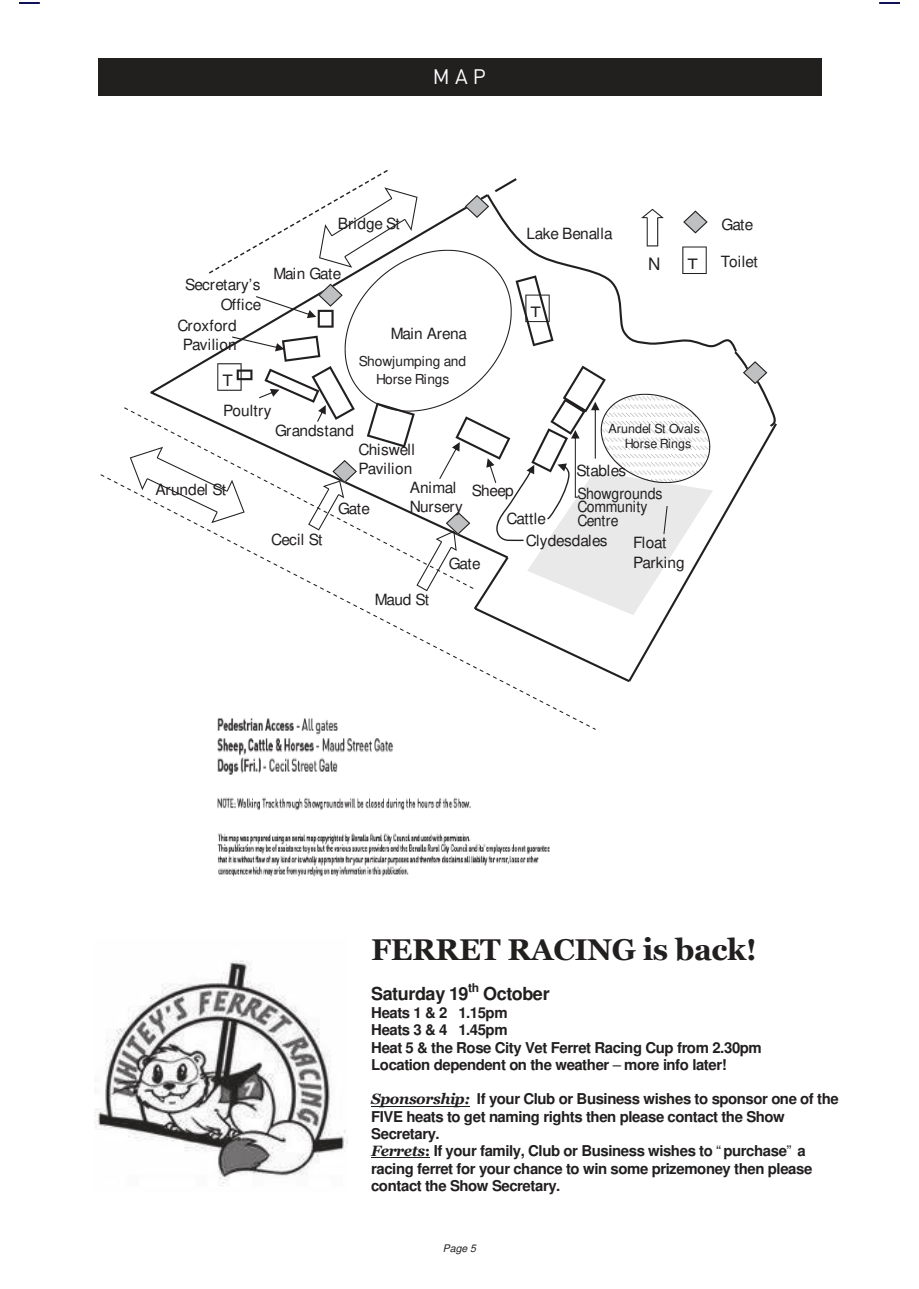
<style>
.page{position:relative;width:919px;height:1289px;background:#fff}
.page>*{position:absolute;margin:0;border:0;box-sizing:border-box;transform-origin:0 0}
.t1{font:700 30px "Georgia";letter-spacing:-.02em;color:#221f1f}
.t2{font:20.7px "DINOT";color:#fff}
.t3{font:700 18px "Arial";letter-spacing:-.025em;color:#221f1f}
.t4{font:900 17.1px "Arial";color:#221f1f}
.t5{font:700 15.45px/19.2px "Arial Narrow";letter-spacing:-.005em;color:#221f1f}
.t6{font:700 15.45px/13.8px "Arial Narrow";letter-spacing:-.005em;color:#221f1f;scale:.91 1}
.t7{font:700 15.45px "Arial Narrow";letter-spacing:-.055em;color:#221f1f}
.t8{font:700 15.45px "Arial Narrow";letter-spacing:-.03em;color:#221f1f}
.t9{font:700 15px/17.2px "Arial";letter-spacing:-.025em;color:#221f1f}
.t10{font:700 13.8px/18px "Arial Narrow";letter-spacing:-.005em;color:#221f1f;text-align:center}
.t11{font:700 12.45px/15.1px "Arial Narrow";letter-spacing:-.005em;color:#221f1f}
.t12{font:700 12px "Arial";color:#221f1f}
.t13{font:italic 10.5px "Arial";color:#221f1f}
.s1{font-style:inherit}
.s2{font-family:"Georgia";font-style:italic}
.s3{font-family:"Georgia"}
</style>
<div class="page">
<div style="left:98px;top:58px;width:723px;height:38px;background:#221f1f"></div>
<hr style="left:19px;top:2px;width:21px;height:2px;background:#0000ad">
<hr style="left:879px;top:2px;width:20px;height:2px;background:#0000ad">
<svg style="left:19px;top:3px;width:21px;height:1px"></svg>
<svg style="left:879px;top:3px;width:20px;height:1px"></svg>
<svg style="left:130px;top:170px;width:647px;height:514px"></svg>
<img style="left:217px;top:708px;width:340px;height:169px">
<hr style="left:371px;top:1105px;width:98px;height:1px;background:#221f1f">
<hr style="left:371px;top:1157px;width:59px;height:1px;background:#221f1f">
<img style="left:95px;top:960px;width:252px;height:226px">
<h2 class="t2" style="left:433px;top:69px;width:54px">MAP</h2>
<p class="t5" style="left:338px;top:215px;width:63px">Bridge St</p>
<p class="t5" style="left:185px;top:277px;width:78px;text-align:right">Secretary’s<br>Office</p>
<p class="t5" style="left:177px;top:317px;width:61px;text-align:center">Croxford<br>Pavilion</p>
<p class="t4" style="left:222px;top:371px;width:12px">T</p>
<p class="t7" style="left:273px;top:267px;width:69px">Main Gate</p>
<p class="t5" style="left:391px;top:325px;width:78px">Main Arena</p>
<p class="t10" style="left:359px;top:353px;width:109px">Showjumping and<br>Horse Rings</p>
<p class="t5" style="left:223px;top:403px;width:50px">Poultry</p>
<p class="t5" style="left:526px;top:226px;width:88px">Lake Benalla</p>
<p class="t4" style="left:530px;top:303px;width:12px">T</p>
<p class="t4" style="left:648px;top:254px;width:14px">N</p>
<p class="t5" style="left:721px;top:217px;width:33px">Gate</p>
<p class="t4" style="left:687px;top:254px;width:12px">T</p>
<p class="t5" style="left:720px;top:253px;width:39px">Toilet</p>
<p class="t5" style="left:155px;top:481px;width:72px">Arundel St</p>
<p class="t11" style="left:624px;top:422px;width:77px;text-indent:-16px">Arundel St Ovals<br>Horse Rings</p>
<p class="t5" style="left:275px;top:422px;width:80px">Grandstand</p>
<p class="t5" style="left:358px;top:441px;width:58px">Chiswell</p>
<p class="t5" style="left:358px;top:461px;width:55px">Pavilion</p>
<p class="t5" style="left:410px;top:479px;width:48px">Animal</p>
<p class="t5" style="left:410px;top:498px;width:54px">Nursery</p>
<p class="t8" style="left:576px;top:464px;width:51px">Stables</p>
<p class="t5" style="left:471px;top:482px;width:44px">Sheep</p>
<p class="t6" style="left:577px;top:487px;width:95px">Showgrounds<br>Community<br>Centre</p>
<p class="t5" style="left:338px;top:500px;width:33px">Gate</p>
<p class="t5" style="left:526px;top:509px;width:83px;line-height:21.8px;text-indent:-19px">Cattle<br>Clydesdales</p>
<p class="t5" style="left:271px;top:531px;width:53px">Cecil St</p>
<p class="t5" style="left:633px;top:535px;width:53px">Float<br>Parking</p>
<p class="t5" style="left:448px;top:556px;width:33px">Gate</p>
<p class="t5" style="left:375px;top:591px;width:56px">Maud St</p>
<h1 class="t1" style="left:371px;top:931px;width:387px">FERRET RACING is back!</h1>
<p class="t3" style="left:371px;top:986px;width:99px">Saturday 19</p>
<p class="t12" style="left:468px;top:982px;width:12px">th</p>
<p class="t3" style="left:483px;top:986px;width:68px">October</p>
<p class="t9" style="left:371px;top:1005px;width:392px">Heats 1 &amp; 2 1.15pm<br>Heats 3 &amp; 4 1.45pm<br>Heat 5 &amp; the Rose City Vet Ferret Racing Cup from 2.30pm Location dependent on the weather <span class="s1">–</span> more info later!</p>
<p class="t9" style="left:371px;top:1091px;width:469px"><span class="s2">Sponsorship:</span> If your Club or Business wishes to sponsor one of the FIVE heats to get naming rights then please contact the Show Secretary.<br><span class="s2">Ferrets</span><span class="s3">:</span> If your family, Club or Business wishes to <span class="s1">“</span> purchase<span class="s1">”</span> a racing ferret for your chance to win some prizemoney then please contact the Show Secretary.</p>
<p class="t13" style="left:443px;top:1243px;width:35px">Page 5</p>
</div>
